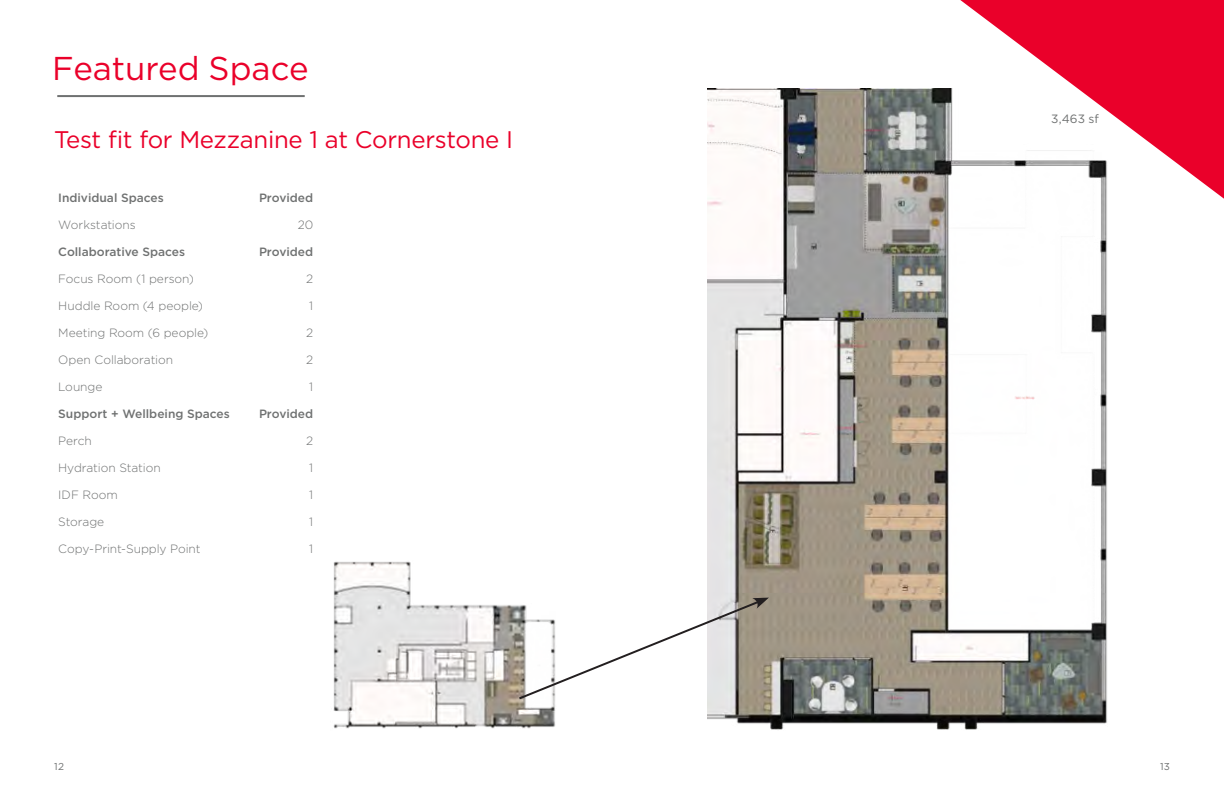
<style>
.page{position:relative;width:1224px;height:792px;background:#fff}
.page>*{position:absolute;margin:0;border:0;box-sizing:border-box;transform-origin:0 0}
.t1{font:33px "Gotham";color:#ea002a}
.t2{font:24px "Gotham";letter-spacing:-.01em;color:#ea002a}
.t3{font:300 12px "Gotham";letter-spacing:-.005em;color:#6f7171}
.t4{font:500 12px "Gotham";color:#6f7171}
.t5{font:12px "Gotham";color:#6f7171}
.t6{font:10px "Gotham";color:#6f7171}
</style>
<div class="page">
<hr style="left:57px;top:95px;width:248px;height:2px;background:#6f7171">
<img style="left:333px;top:561px;width:223px;height:168px">
<img style="left:708px;top:88px;width:399px;height:642px">
<svg style="left:960px;top:0;width:264px;height:276px"></svg>
<svg style="left:517px;top:598px;width:252px;height:103px"></svg>
<h1 class="t1" style="left:52px;top:48px;width:258px">Featured Space</h1>
<h2 class="t2" style="left:54px;top:124px;width:461px">Test fit for Mezzanine 1 at Cornerstone I</h2>
<p class="t4" style="left:58px;top:190px;width:107px">Individual Spaces</p>
<p class="t4" style="left:259px;top:190px;width:56px">Provided</p>
<p class="t3" style="left:58px;top:217px;width:79px">Workstations</p>
<p class="t3" style="left:298px;top:217px;width:17px">20</p>
<p class="t4" style="left:58px;top:244px;width:128px">Collaborative Spaces</p>
<p class="t4" style="left:259px;top:244px;width:56px">Provided</p>
<p class="t3" style="left:58px;top:271px;width:137px">Focus Room (1 person)</p>
<p class="t3" style="left:306px;top:271px;width:9px">2</p>
<p class="t3" style="left:58px;top:298px;width:146px">Huddle Room (4 people)</p>
<p class="t3" style="left:309px;top:298px;width:6px">1</p>
<p class="t3" style="left:58px;top:325px;width:152px">Meeting Room (6 people)</p>
<p class="t3" style="left:306px;top:325px;width:9px">2</p>
<p class="t3" style="left:58px;top:352px;width:116px">Open Collaboration</p>
<p class="t3" style="left:306px;top:352px;width:9px">2</p>
<p class="t3" style="left:58px;top:379px;width:46px">Lounge</p>
<p class="t3" style="left:309px;top:379px;width:6px">1</p>
<p class="t4" style="left:58px;top:406px;width:173px">Support + Wellbeing Spaces</p>
<p class="t4" style="left:259px;top:406px;width:56px">Provided</p>
<p class="t3" style="left:58px;top:433px;width:35px">Perch</p>
<p class="t3" style="left:306px;top:433px;width:9px">2</p>
<p class="t3" style="left:58px;top:460px;width:104px">Hydration Station</p>
<p class="t3" style="left:309px;top:460px;width:6px">1</p>
<p class="t3" style="left:58px;top:487px;width:61px">IDF Room</p>
<p class="t3" style="left:309px;top:487px;width:6px">1</p>
<p class="t3" style="left:58px;top:514px;width:48px">Storage</p>
<p class="t3" style="left:309px;top:514px;width:6px">1</p>
<p class="t3" style="left:58px;top:541px;width:144px">Copy-Print-Supply Point</p>
<p class="t3" style="left:309px;top:541px;width:6px">1</p>
<p class="t5" style="left:1051px;top:111px;width:49px">3,463 sf</p>
<p class="t6" style="left:54px;top:761px;width:11px">12</p>
<p class="t6" style="left:1160px;top:761px;width:11px">13</p>
</div>
